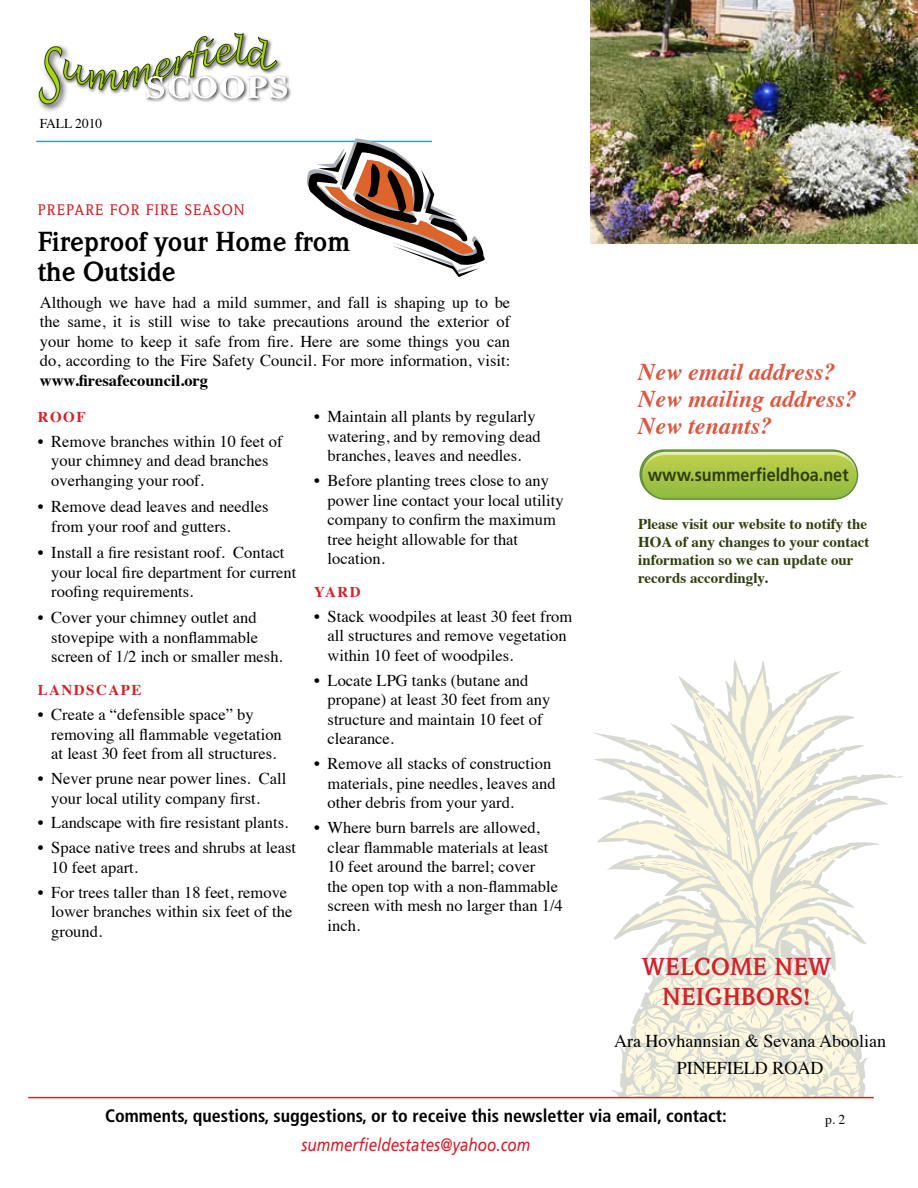
<style>
.page{position:relative;width:918px;height:1188px;background:#fff}
.page>*{position:absolute;margin:0;border:0;box-sizing:border-box;transform-origin:0 0}
.t1{font:700 27px/30px "Weidemann";color:#000}
.t2{font:italic 700 24px/27px "Times";color:#d95943}
.t3{font:700 24px/30px "Weidemann";letter-spacing:.025em;color:#d2232a;text-align:center}
.t4{font:700 condensed 18px "Frutiger";color:#000}
.t5{font:18px/27.8px "Times";color:#000}
.t6{font:italic 18px "Frutiger";color:#d2232a;scale:.85 1}
.t7{font:700 18px "Frutiger";color:#303e0d;scale:.9 1}
.t8{font:16.5px/19.5px "Times";color:#000}
.t9{font:700 16.5px "Times";color:#000}
.t10{font:700 15px/18px "Times";color:#303e0d}
.t11{font:500 15px "Weidemann";letter-spacing:.075em;color:#d2232a}
.t12{font:700 15px "Times";letter-spacing:.1em;color:#d2232a}
.t13{font:13.5px "Times";color:#000}
</style>
<div class="page">
<img style="left:37px;top:92px;width:26px;height:20px">
<img style="left:288px;top:77px;width:3px;height:22px">
<svg style="left:39px;top:33px;width:249px;height:71px"></svg>
<hr style="left:36px;top:141px;width:396px;height:1px;background:#00aeef">
<hr style="left:28px;top:1097px;width:846px;height:1px;background:#d2232a">
<svg style="left:307px;top:138px;width:178px;height:139px"></svg>
<img style="left:590px;top:0;width:328px;height:243px">
<svg style="left:605px;top:670px;width:268px;height:427px"></svg>
<svg style="left:639px;top:449px;width:219px;height:51px;background:#a9c656"></svg>
<p class="t13" style="left:40px;top:111px;width:64px">FALL 2010</p>
<p class="t11" style="left:38px;top:201px;width:208px">PREPARE FOR FIRE SEASON</p>
<h1 class="t1" style="left:38px;top:227px;width:314px">Fireproof your Home from the Outside</h1>
<p class="t8" style="left:40px;top:291px;width:472px;text-align:justify">Although we have had a mild summer, and fall is shaping up to be the same, it is still wise to take precautions around the exterior of your home to keep it safe from fire. Here are some things you can do, according to the Fire Safety Council. For more information, visit:</p>
<p class="t9" style="left:40px;top:364px;width:170px">www.firesafecouncil.org</p>
<p class="t12" style="left:38px;top:403px;width:49px">ROOF</p>
<p class="t8" style="left:51px;top:430px;width:233px;text-indent:-13px">• Remove branches within 10 feet of your chimney and dead branches overhanging your roof.</p>
<p class="t8" style="left:51px;top:496px;width:219px;text-indent:-13px">• Remove dead leaves and needles from your roof and gutters.</p>
<p class="t8" style="left:51px;top:541px;width:247px;text-indent:-13px">• Install a fire resistant roof. Contact your local fire department for current roofing requirements.</p>
<p class="t8" style="left:51px;top:607px;width:233px;text-indent:-13px">• Cover your chimney outlet and stovepipe with a nonflammable screen of 1/2 inch or smaller mesh.</p>
<p class="t12" style="left:38px;top:676px;width:105px">LANDSCAPE</p>
<p class="t8" style="left:51px;top:703px;width:232px;text-indent:-13px">• Create a “defensible space” by removing all flammable vegetation at least 30 feet from all structures.</p>
<p class="t8" style="left:51px;top:767px;width:237px;text-indent:-13px">• Never prune near power lines. Call your local utility company first.</p>
<p class="t8" style="left:38px;top:812px;width:252px">• Landscape with fire resistant plants.</p>
<p class="t8" style="left:51px;top:837px;width:246px;text-indent:-13px">• Space native trees and shrubs at least<br>10 feet apart.</p>
<p class="t8" style="left:51px;top:881px;width:243px;text-indent:-13px">• For trees taller than 18 feet, remove lower branches within six feet of the ground.</p>
<p class="t8" style="left:328px;top:405px;width:215px;text-indent:-13px">• Maintain all plants by regularly watering, and by removing dead branches, leaves and needles.</p>
<p class="t8" style="left:328px;top:469px;width:238px;text-indent:-13px">• Before planting trees close to any power line contact your local utility company to confirm the maximum tree height allowable for that location.</p>
<p class="t12" style="left:314px;top:578px;width:48px">YARD</p>
<p class="t8" style="left:328px;top:605px;width:246px;text-indent:-13px">• Stack woodpiles at least 30 feet from all structures and remove vegetation within 10 feet of woodpiles.</p>
<p class="t8" style="left:328px;top:669px;width:224px;text-indent:-13px">• Locate LPG tanks (butane and propane) at least 30 feet from any structure and maintain 10 feet of clearance.</p>
<p class="t8" style="left:328px;top:752px;width:230px;text-indent:-13px">• Remove all stacks of construction materials, pine needles, leaves and other debris from your yard.</p>
<p class="t8" style="left:328px;top:816px;width:237px;text-indent:-13px">• Where burn barrels are allowed, clear flammable materials at least<br>10 feet around the barrel; cover<br>the open top with a non-flammable screen with mesh no larger than 1/4 inch.</p>
<h2 class="t2" style="left:638px;top:356px;width:220px">New email address?<br>New mailing address?<br>New tenants?</h2>
<p class="t7" style="left:648px;top:464px;width:225px">www.summerfieldhoa.net</p>
<p class="t10" style="left:638px;top:513px;width:233px">Please visit our website to notify the<br>HOA of any changes to your contact information so we can update our records accordingly.</p>
<h2 class="t3" style="left:643px;top:952px;width:190px">WELCOME NEW<br>NEIGHBORS!</h2>
<p class="t5" style="left:677px;top:1025px;width:211px;text-indent:-63px">Ara Hovhannsian &amp; Sevana Aboolian<br>Pinefield</p>
<p class="t5" style="left:772px;top:1053px;width:26px">Road</p>
<p class="t4" style="left:105px;top:1105px;width:623px">Comments, questions, suggestions, or to receive this newsletter via email, contact:</p>
<p class="t13" style="left:825px;top:1107px;width:22px">p. 2</p>
<p class="t6" style="left:302px;top:1134px;width:271px">summerfieldestates@yahoo.com</p>
</div>
